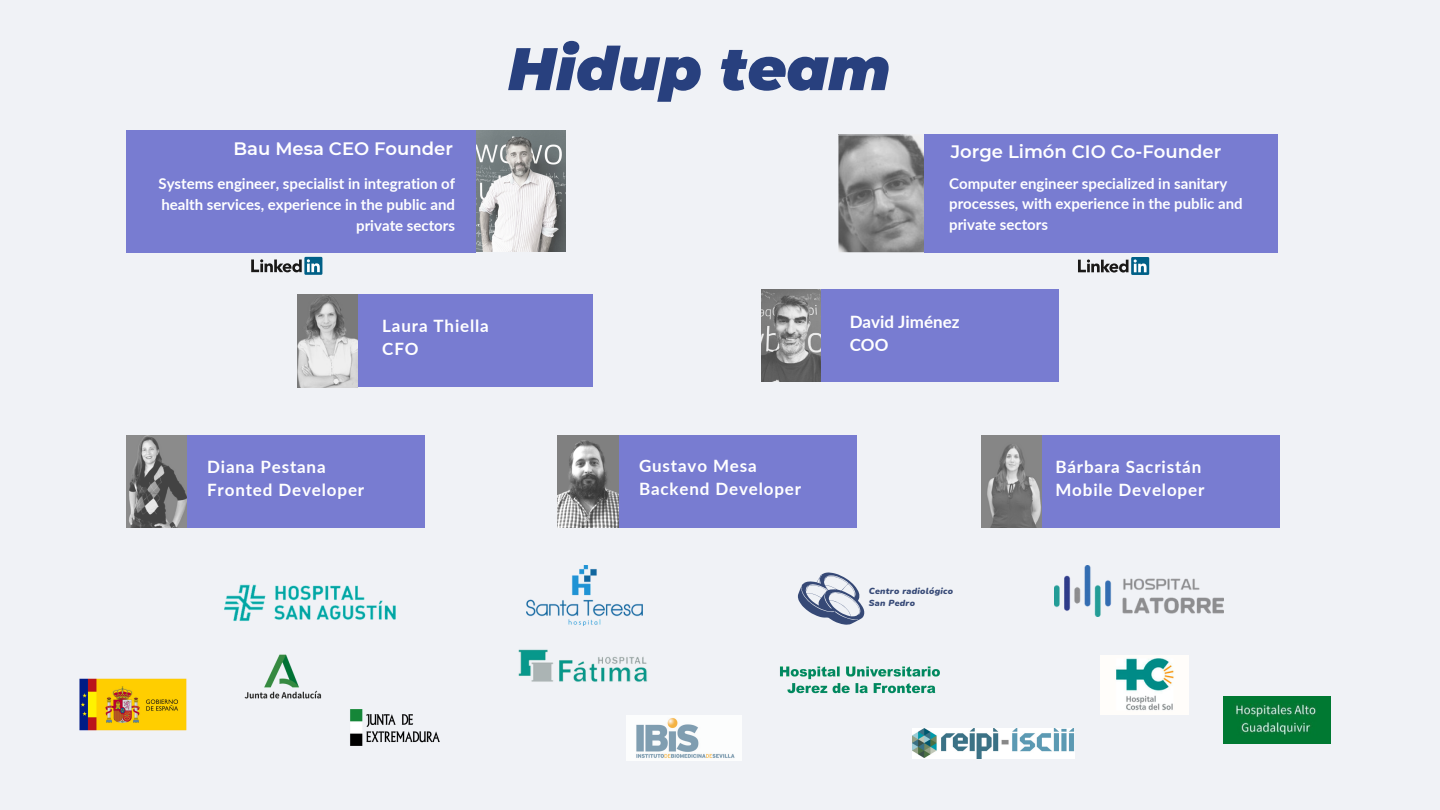
<style>
.page{position:relative;width:1440px;height:810px;background:#f0f2f6}
.page>*{position:absolute;margin:0;border:0;box-sizing:border-box;transform-origin:0 0}
.t1{font:italic 900 60px "Montserrat";color:#28407e}
.t2{font:600 18px "Montserrat";color:#fff}
.t3{font:700 17px "Lato";letter-spacing:.05em;color:#fff}
.t4{font:700 17px "Lato";color:#fff}
.t5{font:700 15px/21px "Lato";color:#fff;text-align:right}
.t6{font:italic 900 8.8px/11.4px "Nunito";letter-spacing:.03em;color:#364976}
</style>
<div class="page">
<img style="left:476px;top:130px;width:90px;height:122px">
<div style="left:126px;top:130px;width:350px;height:122px;background:#787cd1"></div>
<img style="left:244px;top:654px;width:78px;height:45px">
<img style="left:350px;top:709px;width:90px;height:37px">
<img style="left:80px;top:678px;width:106px;height:52px">
<img style="left:912px;top:728px;width:162px;height:30px">
<img style="left:626px;top:715px;width:116px;height:45px">
<img style="left:518px;top:649px;width:130px;height:33px">
<img style="left:780px;top:666px;width:160px;height:28px">
<img style="left:1100px;top:655px;width:89px;height:60px">
<img style="left:1224px;top:697px;width:106px;height:46px">
<div style="left:1131px;top:257px;width:18px;height:18px;background:#006087"></div>
<svg style="left:1078px;top:259px;width:69px;height:14px"></svg>
<div style="left:304px;top:257px;width:18px;height:18px;background:#006087"></div>
<svg style="left:251px;top:259px;width:69px;height:13px"></svg>
<svg style="left:838px;top:135px;width:88px;height:118px;background:#949494"></svg>
<div style="left:924px;top:134px;width:354px;height:118px;background:#787cd1"></div>
<img style="left:126px;top:436px;width:61px;height:92px">
<div style="left:187px;top:436px;width:238px;height:92px;background:#787cd1"></div>
<img style="left:982px;top:436px;width:60px;height:92px">
<div style="left:1042px;top:436px;width:238px;height:92px;background:#787cd1"></div>
<img style="left:557px;top:436px;width:62px;height:92px">
<div style="left:619px;top:436px;width:237px;height:92px;background:#787cd1"></div>
<img style="left:762px;top:289px;width:59px;height:92px">
<div style="left:821px;top:289px;width:237px;height:92px;background:#787cd1"></div>
<div style="left:357px;top:295px;width:235px;height:92px;background:#787cd1"></div>
<img style="left:297px;top:295px;width:60px;height:92px">
<img style="left:1055px;top:566px;width:168px;height:50px">
<svg style="left:797px;top:572px;width:68px;height:53px"></svg>
<img style="left:526px;top:566px;width:117px;height:60px">
<img style="left:225px;top:584px;width:171px;height:37px">
<p class="t2" style="left:234px;top:138px;width:221px">Bau Mesa CEO Founder</p>
<p class="t5" style="left:158px;top:172px;width:298px">Systems engineer, specialist in integration of health services, experience in the public and private sectors</p>
<p class="t1" style="left:508px;top:32px;width:384px">Hidup team</p>
<p class="t2" style="left:951px;top:141px;width:272px">Jorge Limón CIO Co-Founder</p>
<p class="t5" style="left:949px;top:173px;width:295px;line-height:20.2px;text-align:left">Computer engineer specialized in sanitary processes, with experience in the public and private sectors</p>
<p class="t3" style="left:382px;top:315px;width:108px">Laura Thiella</p>
<p class="t3" style="left:382px;top:338px;width:38px">CFO</p>
<p class="t4" style="left:850px;top:311px;width:111px">David Jiménez</p>
<p class="t3" style="left:850px;top:335px;width:40px">COO</p>
<p class="t3" style="left:207px;top:456px;width:120px">Diana Pestana</p>
<p class="t3" style="left:207px;top:479px;width:159px">Fronted Developer</p>
<p class="t3" style="left:639px;top:455px;width:119px">Gustavo Mesa</p>
<p class="t3" style="left:639px;top:479px;width:164px">Backend Developer</p>
<p class="t6" style="left:869px;top:586px;width:86px">Centro radiológico<br>San Pedro</p>
<p class="t3" style="left:1055px;top:456px;width:147px">Bárbara Sacristán</p>
<p class="t3" style="left:1055px;top:479px;width:151px">Mobile Developer</p>
</div>
